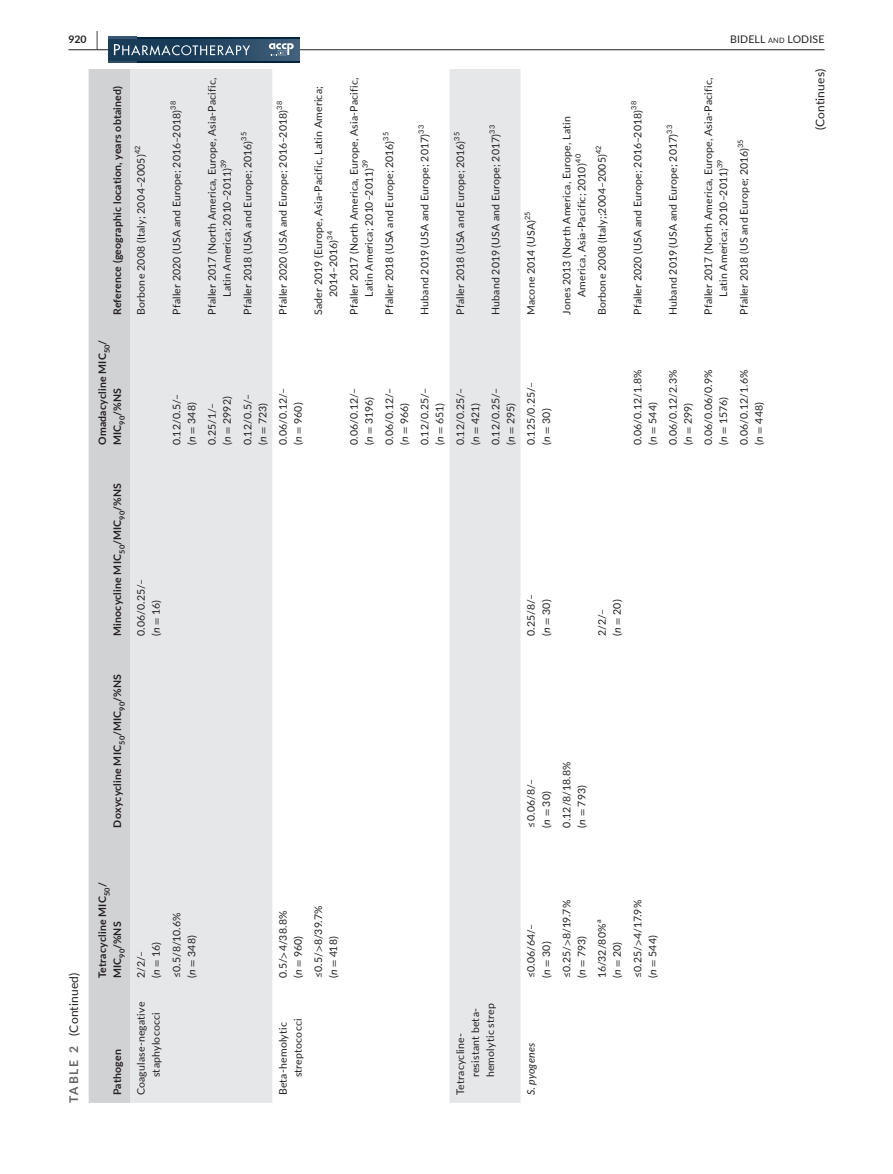
<style>
.page{position:relative;width:893px;height:1174px;background:#fff}
.page>*{position:absolute;margin:0;border:0;box-sizing:border-box;transform-origin:0 0}
.t1{font:12px "Lato";letter-spacing:.015em;color:#231f20}
.t2{font:10.5px/15px "Lato";letter-spacing:.02em;color:#231f20}
.t3{font:700 10.5px/15px "Lato";letter-spacing:.02em;color:#231f20}
.t4{font:10.5px "Lato";letter-spacing:.02em;color:#231f20}
.t5{font:italic 10.5px "Lato";letter-spacing:.02em;color:#231f20}
.t6{font:7.35px "Lato";letter-spacing:.015em;color:#231f20}
.s1{font-size:19.5px}
.s2{font-size:7.35px}
.s3{font-style:italic}
.s4{font-family:"STIX"}
.s5{font-weight:700;color:#636366}
.s6{font-style:normal}
</style>
<div class="page">
<hr style="left:68px;top:49px;width:756px;height:1px;background:#231f20">
<svg style="left:137px;top:37px;width:163px;height:25px"></svg>
<svg style="left:108px;top:37px;width:29px;height:25px"></svg>
<svg style="left:108px;top:39px;width:192px;height:21px;background:#264763"></svg>
<svg style="left:114px;top:44px;width:136px;height:11px"></svg>
<svg style="left:269px;top:43px;width:25px;height:13px"></svg>
<div style="left:89px;top:69px;width:42px;height:1033px;background:#d1d2d4"></div>
<svg style="left:131px;top:69px;width:389px;height:1033px;fill:#e6e7e9"></svg>
<p class="t3" style="left:68px;top:31px;width:31px">920 <span class="s1">|</span></p>
<p class="t4" style="left:730px;top:31px;width:96px">BIDELL <span class="s2">and</span> LODISE</p>
<p class="t3" style="left:110px;top:315px;width:231px;rotate:-90deg">Reference (geographic location, years obtained)</p>
<p class="t6" style="left:132px;top:154px;width:10px;rotate:-90deg">42</p>
<p class="t2" style="left:133px;top:315px;width:162px;rotate:-90deg">Borbone 2008 (Italy; 2004–2005)</p>
<p class="t3" style="left:95px;top:445px;width:107px;rotate:-90deg">Omadacycline MIC<sub>50</sub>/<br>MIC<sub>90</sub>/%NS</p>
<p class="t6" style="left:168px;top:110px;width:10px;rotate:-90deg">38</p>
<p class="t2" style="left:169px;top:315px;width:206px;rotate:-90deg">Pfaller 2020 (USA and Europe; 2016–2018)</p>
<p class="t2" style="left:204px;top:297px;width:221px;text-indent:-18px;rotate:-90deg">Pfaller 2017 (North America, Europe, Asia-Pacific,<br>Latin America; 2010–2011)</p>
<p class="t6" style="left:218px;top:168px;width:10px;rotate:-90deg">39</p>
<p class="t2" style="left:240px;top:315px;width:185px;rotate:-90deg">Pfaller 2018 (USA and Europe; 2016)<sup>35</sup></p>
<p class="t2" style="left:275px;top:315px;width:215px;rotate:-90deg">Pfaller 2020 (USA and Europe; 2016–2018)<sup>38</sup></p>
<p class="t2" style="left:310px;top:297px;width:212px;text-indent:-18px;rotate:-90deg">Sader 2019 (Europe, Asia-Pacific, Latin America;<br>2014–2016)</p>
<p class="t6" style="left:325px;top:240px;width:10px;rotate:-90deg">34</p>
<p class="t2" style="left:346px;top:297px;width:221px;text-indent:-18px;rotate:-90deg">Pfaller 2017 (North America, Europe, Asia-Pacific,<br>Latin America; 2010–2011)</p>
<p class="t6" style="left:360px;top:168px;width:10px;rotate:-90deg">39</p>
<p class="t2" style="left:381px;top:315px;width:185px;rotate:-90deg">Pfaller 2018 (USA and Europe; 2016)<sup>35</sup></p>
<p class="t2" style="left:417px;top:315px;width:192px;rotate:-90deg">Huband 2019 (USA and Europe; 2017)<sup>33</sup></p>
<p class="t6" style="left:451px;top:141px;width:10px;rotate:-90deg">35</p>
<p class="t2" style="left:452px;top:315px;width:176px;rotate:-90deg">Pfaller 2018 (USA and Europe; 2016)</p>
<p class="t2" style="left:488px;top:315px;width:192px;rotate:-90deg">Huband 2019 (USA and Europe; 2017)<sup>33</sup></p>
<p class="t2" style="left:523px;top:315px;width:105px;rotate:-90deg">Macone 2014 (USA)<sup>25</sup></p>
<p class="t2" style="left:559px;top:297px;width:182px;text-indent:-18px;rotate:-90deg">Jones 2013 (North America, Europe, Latin<br>America, Asia-Pacific; 2010)</p>
<p class="t6" style="left:573px;top:163px;width:10px;rotate:-90deg">40</p>
<p class="t2" style="left:594px;top:315px;width:171px;rotate:-90deg">Borbone 2008 (Italy;;2004–2005)<sup>42</sup></p>
<p class="t2" style="left:169px;top:445px;width:52px;rotate:-90deg">0.12/0.5/– (<span class="s3">n</span> <span class="s4">=</span> 348)</p>
<p class="t2" style="left:204px;top:445px;width:50px;rotate:-90deg">0.25/1/– (<span class="s3">n</span> <span class="s4">=</span> 2992)</p>
<p class="t2" style="left:240px;top:445px;width:52px;rotate:-90deg">0.12/0.5/– (<span class="s3">n</span> <span class="s4">=</span> 723)</p>
<p class="t2" style="left:275px;top:445px;width:59px;rotate:-90deg">0.06/0.12/– (<span class="s3">n</span> <span class="s4">=</span> 960)</p>
<p class="t2" style="left:346px;top:445px;width:59px;rotate:-90deg">0.06/0.12/– (<span class="s3">n</span> <span class="s4">=</span> 3196)</p>
<p class="t2" style="left:381px;top:445px;width:59px;rotate:-90deg">0.06/0.12/– (<span class="s3">n</span> <span class="s4">=</span> 966)</p>
<p class="t2" style="left:417px;top:445px;width:59px;rotate:-90deg">0.12/0.25/– (<span class="s3">n</span> <span class="s4">=</span> 651)</p>
<p class="t2" style="left:452px;top:445px;width:59px;rotate:-90deg">0.12/0.25/– (<span class="s3">n</span> <span class="s4">=</span> 421)</p>
<p class="t2" style="left:488px;top:445px;width:59px;rotate:-90deg">0.12/0.25/– (<span class="s3">n</span> <span class="s4">=</span> 295)</p>
<p class="t2" style="left:523px;top:445px;width:65px;rotate:-90deg">0.125/0.25/– (<span class="s3">n</span> <span class="s4">=</span> 30)</p>
<p class="t2" style="left:630px;top:315px;width:215px;rotate:-90deg">Pfaller 2020 (USA and Europe; 2016–2018)<sup>38</sup></p>
<p class="t6" style="left:664px;top:134px;width:10px;rotate:-90deg">33</p>
<p class="t2" style="left:665px;top:315px;width:183px;rotate:-90deg">Huband 2019 (USA and Europe; 2017)</p>
<p class="t2" style="left:700px;top:297px;width:221px;text-indent:-18px;rotate:-90deg">Pfaller 2017 (North America, Europe, Asia-Pacific,<br>Latin America; 2010–2011)</p>
<p class="t6" style="left:715px;top:168px;width:10px;rotate:-90deg">39</p>
<p class="t6" style="left:735px;top:148px;width:10px;rotate:-90deg">35</p>
<p class="t2" style="left:736px;top:315px;width:168px;rotate:-90deg">Pfaller 2018 (US and Europe; 2016)</p>
<p class="t2" style="left:630px;top:445px;width:77px;rotate:-90deg">0.06/0.12/1.8% (<span class="s3">n</span> <span class="s4">=</span> 544)</p>
<p class="t2" style="left:665px;top:445px;width:77px;rotate:-90deg">0.06/0.12/2.3% (<span class="s3">n</span> <span class="s4">=</span> 299)</p>
<p class="t2" style="left:700px;top:445px;width:77px;rotate:-90deg">0.06/0.06/0.9% (<span class="s3">n</span> <span class="s4">=</span> 1576)</p>
<p class="t2" style="left:736px;top:445px;width:77px;rotate:-90deg">0.06/0.12/1.6% (<span class="s3">n</span> <span class="s4">=</span> 448)</p>
<p class="t3" style="left:110px;top:636px;width:154px;rotate:-90deg">Minocycline MIC<sub>50</sub>/MIC<sub>90</sub>/%NS</p>
<p class="t2" style="left:133px;top:636px;width:59px;rotate:-90deg">0.06/0.25/– (<span class="s3">n</span> <span class="s4">=</span> 16)</p>
<p class="t2" style="left:523px;top:636px;width:44px;rotate:-90deg">0.25/8/– (<span class="s3">n</span> <span class="s4">=</span> 30)</p>
<p class="t2" style="left:594px;top:636px;width:38px;rotate:-90deg">2/2/– (<span class="s3">n</span> <span class="s4">=</span> 20)</p>
<p class="t3" style="left:110px;top:827px;width:155px;rotate:-90deg">Doxycycline MIC<sub>50</sub>/MIC<sub>90</sub>/%NS</p>
<p class="t2" style="left:523px;top:827px;width:50px;rotate:-90deg">≤0.06/8/– (<span class="s3">n</span> <span class="s4">=</span> 30)</p>
<p class="t2" style="left:559px;top:827px;width:68px;rotate:-90deg">0.12/8/18.8% (<span class="s3">n</span> <span class="s4">=</span> 793)</p>
<p class="t1" style="left:65px;top:1102px;width:132px;rotate:-90deg"><span class="s5">TABLE 2</span> (Continued)</p>
<p class="t3" style="left:95px;top:978px;width:97px;rotate:-90deg">Tetracycline MIC<sub>50</sub>/<br>MIC<sub>90</sub>/%NS</p>
<p class="t3" style="left:110px;top:1095px;width:47px;rotate:-90deg">Pathogen</p>
<p class="t2" style="left:133px;top:978px;width:37px;rotate:-90deg">2/2/– (<span class="s3">n</span> <span class="s4">=</span> 16)</p>
<p class="t2" style="left:133px;top:1077px;width:77px;text-indent:-18px;rotate:-90deg">Coagulase-negative staphylococci</p>
<p class="t2" style="left:169px;top:978px;width:67px;rotate:-90deg">≤0.5/8/10.6% (<span class="s3">n</span> <span class="s4">=</span> 348)</p>
<p class="t2" style="left:275px;top:978px;width:69px;rotate:-90deg">0.5/<span class="s4">&gt;</span>4/38.8% (<span class="s3">n</span> <span class="s4">=</span> 960)</p>
<p class="t2" style="left:310px;top:978px;width:74px;rotate:-90deg">≤0.5/<span class="s4">&gt;</span>8/39.7% (<span class="s3">n</span> <span class="s4">=</span> 418)</p>
<p class="t2" style="left:275px;top:1077px;width:60px;text-indent:-18px;rotate:-90deg">Beta-hemolytic streptococci</p>
<p class="t2" style="left:452px;top:1077px;width:76px;text-indent:-18px;rotate:-90deg">Tetracycline&shy;resistant beta&shy;hemolytic strep</p>
<p class="t2" style="left:523px;top:978px;width:56px;rotate:-90deg">≤0.06/64/– (<span class="s3">n</span> <span class="s4">=</span> 30)</p>
<p class="t2" style="left:559px;top:978px;width:80px;rotate:-90deg">≤0.25/<span class="s4">&gt;</span>8/19.7% (<span class="s3">n</span> <span class="s4">=</span> 793)</p>
<p class="t2" style="left:594px;top:978px;width:60px;rotate:-90deg">16/32/80%<sup>a </sup>(<span class="s3">n</span> <span class="s4">=</span> 20)</p>
<p class="t2" style="left:630px;top:978px;width:80px;rotate:-90deg">≤0.25/<span class="s4">&gt;</span>4/17.9% (<span class="s3">n</span> <span class="s4">=</span> 544)</p>
<p class="t5" style="left:524px;top:1095px;width:54px;rotate:-90deg">S<span class="s6">.</span> pyogenes</p>
<p class="t1" style="left:812px;top:130px;width:63px;rotate:-90deg">(Continues)</p>
</div>
